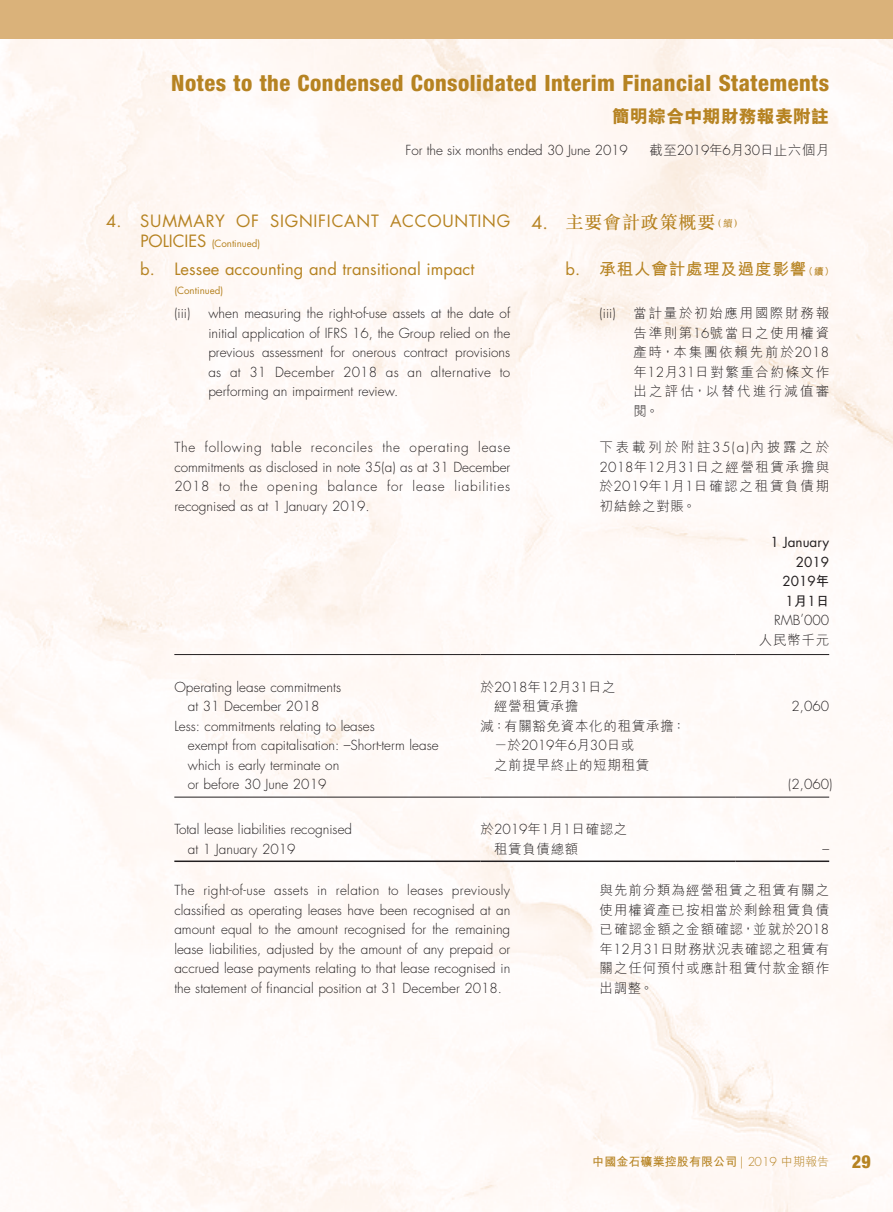
<style>
.page{position:relative;width:893px;height:1212px;background:#fff}
.page>*{position:absolute;margin:0;border:0;box-sizing:border-box;transform-origin:0 0}
.t1{font:800 condensed 22.5px "Helvetica Neue LT Std";letter-spacing:.02em;color:#b68322}
.t2{font:500 18px "M Sung HK";letter-spacing:.045em;color:#b68322}
.t3{font:800 18px "M Hei HK";letter-spacing:.005em;color:#b68322}
.t4{font:800 condensed 18px "Helvetica Neue LT Std";color:#b68322}
.t5{font:16.5px "Futura Std";color:#b68322}
.t6{font:16.5px "Futura Std";letter-spacing:.045em;color:#b68322}
.t7{font:700 16.5px "M Hei HK";letter-spacing:.05em;color:#b68322}
.t8{font:300 13.5px/19.5px "Futura Std";color:#231f20;text-align:justify}
.t9{font:300 13.5px/19.5px "M Hei HK";letter-spacing:.07em;color:#231f20;text-align:justify}
.t10{font:300 13.5px/19.5px "M Hei HK";letter-spacing:.05em;color:#231f20}
.t11{font:13.5px/19.5px "Futura Std";color:#231f20;text-align:right}
.t12{font:700 12px "M Hei HK";letter-spacing:.01em;color:#b68322}
.t13{font:9.75px "Futura Std";color:#b68322}
.s1{font-family:"Futura Std"}
.s2{font-size:16.5px}
.s3{font-family:"Futura Std";font-weight:400}
.s4{font-size:9.75px}
.s5{font-family:"M Hei HK";font-weight:700}
.s6{font-weight:300}
.s7{font-family:"M Hei HK"}
.s8{font-family:"Futura Std";font-weight:300}
</style>
<div class="page">
<img style="left:0;top:38px;width:893px;height:1174px">
<div style="left:0;top:0;width:893px;height:38px;background:#dab27a"></div>
<hr style="left:174px;top:654px;width:306px;height:1px;background:#231f20">
<hr style="left:480px;top:654px;width:256px;height:1px;background:#231f20">
<hr style="left:736px;top:654px;width:93px;height:1px;background:#231f20">
<hr style="left:174px;top:797px;width:306px;height:1px;background:#231f20">
<hr style="left:480px;top:797px;width:256px;height:1px;background:#231f20">
<hr style="left:736px;top:797px;width:93px;height:1px;background:#231f20">
<hr style="left:174px;top:860px;width:306px;height:2px;background:#231f20">
<hr style="left:480px;top:860px;width:256px;height:2px;background:#231f20">
<hr style="left:736px;top:860px;width:93px;height:2px;background:#231f20">
<h1 class="t1" style="left:171px;top:69px;width:659px">Notes to the Condensed Consolidated Interim Financial Statements</h1>
<h2 class="t3" style="left:612px;top:107px;width:219px">簡明綜合中期財務報表附註</h2>
<p class="t8" style="left:406px;top:140px;width:224px">For the six months ended 30 June 2019</p>
<p class="t9" style="left:650px;top:140px;width:181px">截至<span class="s1">2019</span>年<span class="s1">6</span>月<span class="s1">30</span>日止六個月</p>
<p class="t6" style="left:106px;top:211px;width:405px">4. SUMMARY OF SIGNIFICANT ACCOUNTING</p>
<p class="t13" style="left:140px;top:237px;width:121px"><span class="s2">POLICIES</span> (Continued)</p>
<p class="t5" style="left:140px;top:258px;width:336px">b. Lessee accounting and transitional impact</p>
<p class="t13" style="left:174px;top:285px;width:51px">(Continued)</p>
<p class="t8" style="left:174px;top:304px;width:18px">(iii)</p>
<p class="t8" style="left:208px;top:304px;width:303px">when measuring the right-of-use assets at the date of initial application of IFRS 16, the Group relied on the previous assessment for onerous contract provisions as at 31 December 2018 as an alternative to performing an impairment review.</p>
<p class="t8" style="left:174px;top:438px;width:337px">The following table reconciles the operating lease commitments as disclosed in note 35(a) as at 31 December 2018 to the opening balance for lease liabilities recognised as at 1 January 2019.</p>
<h2 class="t2" style="left:531px;top:210px;width:213px"><span class="s3">4.</span> 主要會計政策概要<span class="s4">（續）</span></h2>
<p class="t7" style="left:566px;top:257px;width:270px"><span class="s3">b.</span> 承租人會計處理及過度影響<span class="s4">（續）</span></p>
<p class="t8" style="left:600px;top:304px;width:18px">(iii)</p>
<p class="t9" style="left:634px;top:303px;width:197px">當計量於初始應用國際財務報告準則第<span class="s1">16</span>號當日之使用權資產時，本集團依賴先前於<span class="s1">2018</span>年<span class="s1">12</span>月<span class="s1">31</span>日對繁重合約條文作出之評估，以替代進行減值審閱。</p>
<p class="t9" style="left:600px;top:437px;width:231px">下表載列於附註<span class="s1">35(a)</span>內披露之於<span class="s1">2018</span>年<span class="s1">12</span>月<span class="s1">31</span>日之經營租賃承擔與於<span class="s1">2019</span>年<span class="s1">1</span>月<span class="s1">1</span>日確認之租賃負債期初結餘之對賬。</p>
<p class="t11" style="left:771px;top:532px;width:60px">1 January<br>2019<br>2019<span class="s5">年<br></span>1<span class="s5">月</span>1<span class="s5">日<br></span><span class="s6">RMB’000</span></p>
<p class="t9" style="left:759px;top:630px;width:72px">人民幣千元</p>
<p class="t8" style="left:174px;top:678px;width:168px;text-align:center">Operating lease commitments at 31 December 2018</p>
<p class="t8" style="left:480px;top:678px;width:137px"><span class="s7">於</span>2018<span class="s7">年</span>12<span class="s7">月</span>31<span class="s7">日之</span></p>
<p class="t9" style="left:494px;top:696px;width:86px">經營租賃承擔</p>
<p class="t8" style="left:791px;top:697px;width:39px">2,060</p>
<p class="t8" style="left:188px;top:716px;width:252px;text-align:left;text-indent:-14px">Less: commitments relating to leases<br>exempt from capitalisation: –Short-term lease which is early terminate on<br>or before 30 June 2019</p>
<p class="t10" style="left:480px;top:716px;width:207px">減：有關豁免資本化的租賃承擔：</p>
<p class="t8" style="left:494px;top:736px;width:142px"><span class="s7">－於</span>2019<span class="s7">年</span>6<span class="s7">月</span>30<span class="s7">日或</span></p>
<p class="t10" style="left:494px;top:755px;width:157px">之前提早終止的短期租賃</p>
<p class="t8" style="left:188px;top:820px;width:166px;text-indent:-14px">Total lease liabilities recognised at 1 January 2019</p>
<p class="t10" style="left:494px;top:819px;width:135px;text-indent:-13px">於<span class="s1">2019</span>年<span class="s1">1</span>月<span class="s1">1</span>日確認之租賃負債總額</p>
<p class="t8" style="left:788px;top:775px;width:46px">(2,060)</p>
<p class="t8" style="left:822px;top:840px;width:8px">–</p>
<p class="t8" style="left:174px;top:881px;width:337px">The right-of-use assets in relation to leases previously classified as operating leases have been recognised at an amount equal to the amount recognised for the remaining lease liabilities, adjusted by the amount of any prepaid or accrued lease payments relating to that lease recognised in the statement of financial position at 31 December 2018.</p>
<p class="t9" style="left:600px;top:880px;width:231px">與先前分類為經營租賃之租賃有關之使用權資產已按相當於剩餘租賃負債已確認金額之金額確認，並就於<span class="s1">2018</span>年<span class="s1">12</span>月<span class="s1">31</span>日財務狀況表確認之租賃有關之任何預付或應計租賃付款金額作出調整。</p>
<p class="t12" style="left:592px;top:1152px;width:238px">中國金石礦業控股有限公司 <span class="s8">| 2019</span> <span class="s6">中期報告</span></p>
<h2 class="t4" style="left:852px;top:1150px;width:20px">29</h2>
</div>
